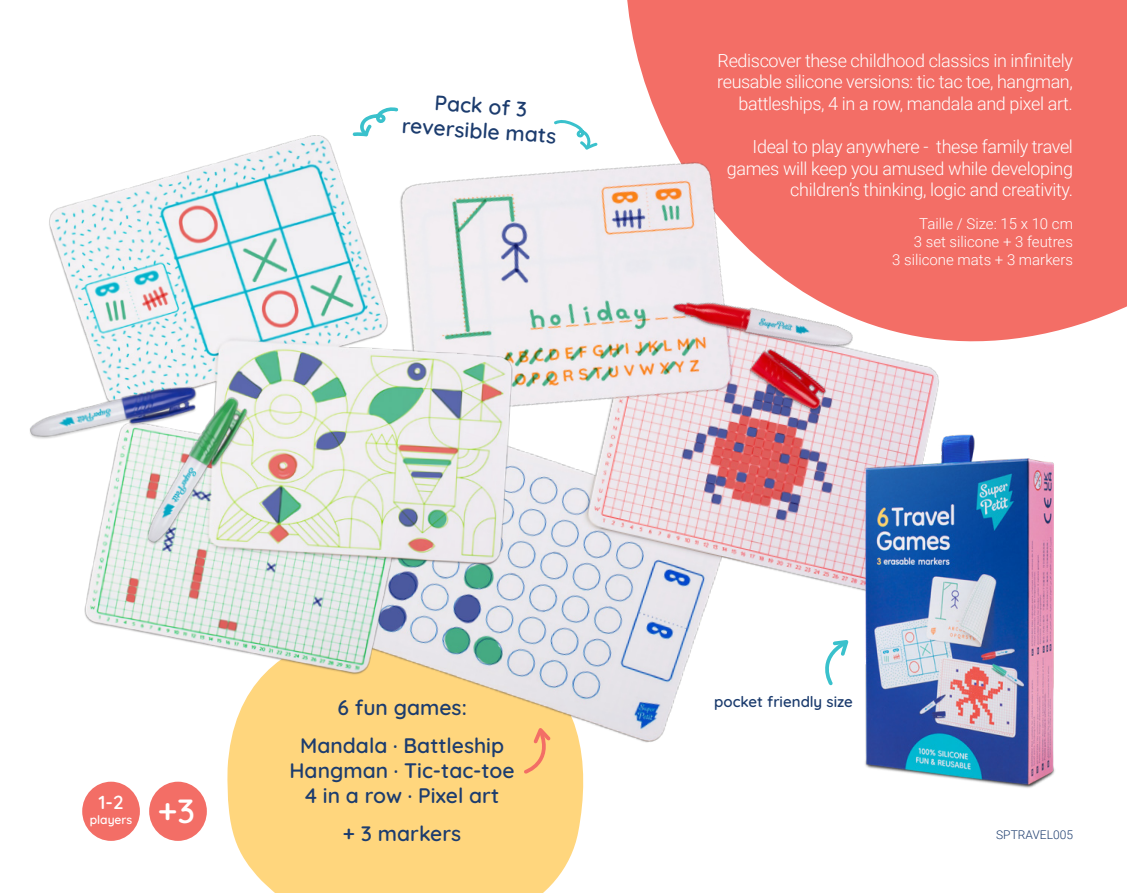
<style>
.page{position:relative;width:1127px;height:893px;background:#fff}
.page>*{position:absolute;margin:0;border:0;box-sizing:border-box;transform-origin:0 0}
.t1{font:300 33.75px "Quicksand";color:#fff}
.t2{font:300 21px/25.2px "Quicksand";color:#1c3c6e;text-align:center}
.t3{font:300 18.9px "Quicksand";color:#fff}
.t4{font:300 18px/21.6px "Roboto";letter-spacing:-.02em;color:#fff;text-align:right}
.t5{font:300 15px/18px "Roboto";color:#fff;text-align:right}
.t6{font:300 15px "Quicksand";color:#1c3c6e}
.t7{font:300 12px "Roboto";color:#1c3c6e}
.t8{font:300 12px "Quicksand";color:#fff}
</style>
<div class="page">
<svg style="left:227px;top:694px;width:345px;height:199px;background:#ffdb8f"></svg>
<div style="left:627px;top:0;width:500px;height:340px;background:#f36e66"></div>
<img style="left:261px;top:34px;width:749px;height:820px">
<img style="left:49px;top:118px;width:472px;height:576px">
<img style="left:642px;top:242px;width:229px;height:189px">
<img style="left:30px;top:365px;width:245px;height:194px">
<svg style="left:353px;top:107px;width:45px;height:30px"></svg>
<svg style="left:553px;top:119px;width:44px;height:31px"></svg>
<img style="left:837px;top:413px;width:218px;height:400px">
<div style="left:82px;top:782px;width:58px;height:59px;background:#f36e66;border-radius:50%"></div>
<div style="left:149px;top:782px;width:58px;height:59px;background:#f36e66;border-radius:50%"></div>
<svg style="left:522px;top:723px;width:32px;height:52px;background:#fcc479"></svg>
<svg style="left:816px;top:637px;width:36px;height:50px"></svg>
<p class="t2" style="left:405px;top:86px;width:156px;rotate:4deg">Pack of 3 reversible mats</p>
<p class="t4" style="left:717px;top:49px;width:357px">Rediscover these childhood classics in infinitely reusable silicone versions: tic tac toe, hangman, battleships, 4 in a row, mandala and pixel art.</p>
<p class="t4" style="left:727px;top:135px;width:348px">Ideal to play anywhere - these family travel games will keep you amused while developing children’s thinking, logic and creativity.</p>
<p class="t5" style="left:892px;top:214px;width:182px">Taille / Size: 15 x 10 cm<br>3 set silicone + 3 feutres<br>3 silicone mats + 3 markers</p>
<p class="t3" style="left:98px;top:788px;width:27px">1-2</p>
<p class="t8" style="left:90px;top:810px;width:44px">players</p>
<h1 class="t1" style="left:158px;top:785px;width:39px">+3</h1>
<p class="t6" style="left:714px;top:690px;width:140px">pocket friendly size</p>
<p class="t2" style="left:300px;top:686px;width:205px;line-height:37.7px">6 fun games:<br>Mandala · Battleship</p>
<p class="t2" style="left:289px;top:756px;width:227px">Hangman · Tic-tac-toe<br>4 in a row · Pixel art</p>
<p class="t2" style="left:343px;top:819px;width:120px">+ 3 markers</p>
<p class="t7" style="left:996px;top:826px;width:78px">SPTRAVEL005</p>
</div>
